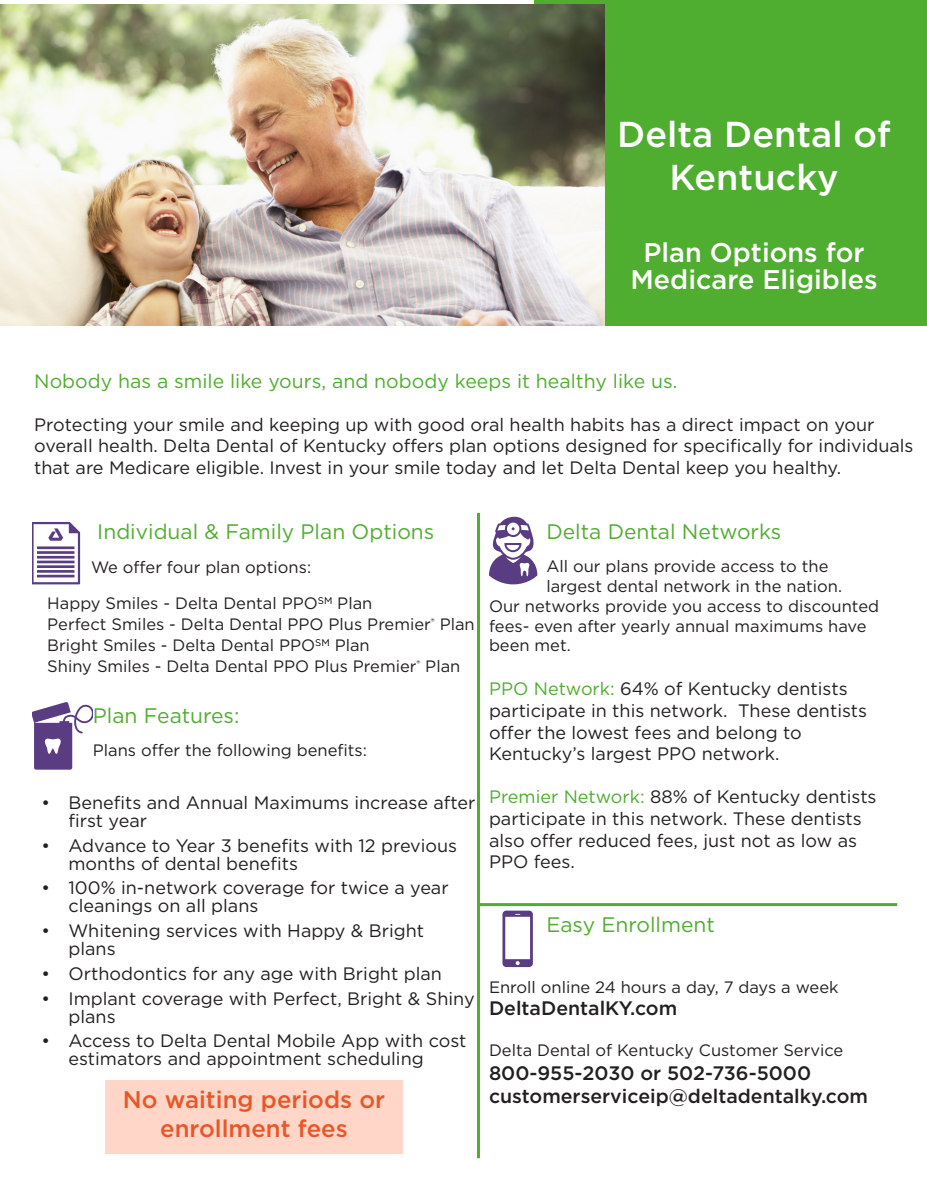
<style>
.page{position:relative;width:927px;height:1197px;background:#fff}
.page>*{position:absolute;margin:0;border:0;box-sizing:border-box;transform-origin:0 0}
.Light_Gray_Text_Box{font:500 36px/43.2px "Gotham";color:#fff;text-align:center}
.Light_Gray_Text_Box-2{font:500 27px/27px "Gotham";color:#fff;text-align:center}
.t1{font:500 24px/28.8px "Gotham";color:#e65829;text-align:center}
.t2{font:21px "Gotham";color:#4fad2f}
.t3{font:500 19.5px "Gotham";color:#231f20}
.t4{font:19.5px "Gotham";color:#4fad2f}
.t5{font:18px/21.6px "Gotham";color:#231f20}
.t6{font:16.5px "Gotham";color:#231f20}
.s1{color:#4fad2f}
</style>
<div class="page">
<div style="left:534px;top:0;width:393px;height:325px;background:#4fad2f"></div>
<img style="left:0;top:4px;width:604px;height:321px">
<hr style="left:477px;top:513px;width:3px;height:645px;background:#4fad2f">
<hr style="left:477px;top:903px;width:420px;height:3px;background:#4fad2f">
<div style="left:105px;top:1080px;width:297px;height:73px;background:#ffd6c7"></div>
<svg style="left:489px;top:517px;width:48px;height:67px"></svg>
<svg style="left:32px;top:522px;width:48px;height:62px"></svg>
<svg style="left:502px;top:910px;width:31px;height:57px"></svg>
<svg style="left:32px;top:702px;width:61px;height:67px"></svg>
<p class="Light_Gray_Text_Box" style="left:617px;top:112px;width:275px">Delta Dental of<br>Kentucky</p>
<p class="Light_Gray_Text_Box-2" style="left:630px;top:239px;width:248px">Plan Options for<br>Medicare Eligibles</p>
<p class="t4" style="left:34px;top:368px;width:645px">Nobody has a smile like yours, and nobody keeps it healthy like us.</p>
<p class="t5" style="left:34px;top:413px;width:880px">Protecting your smile and keeping up with good oral health habits has a direct impact on your overall health. Delta Dental of Kentucky offers plan options designed for specifically for individuals that are Medicare eligible. Invest in your smile today and let Delta Dental keep you healthy.</p>
<p class="t2" style="left:97px;top:518px;width:338px">Individual &amp; Family Plan Options</p>
<p class="t6" style="left:91px;top:557px;width:222px">We offer four plan options:</p>
<p class="t6" style="left:47px;top:593px;width:326px">Happy Smiles - Delta Dental PPO<sup>SM</sup> Plan</p>
<p class="t6" style="left:47px;top:614px;width:429px">Perfect Smiles - Delta Dental PPO Plus Premier<sup>®</sup> Plan</p>
<p class="t6" style="left:47px;top:635px;width:324px">Bright Smiles - Delta Dental PPO<sup>SM</sup> Plan</p>
<p class="t6" style="left:47px;top:656px;width:414px">Shiny Smiles - Delta Dental PPO Plus Premier<sup>®</sup> Plan</p>
<p class="t2" style="left:93px;top:702px;width:148px">Plan Features:</p>
<p class="t6" style="left:93px;top:739px;width:276px">Plans offer the following benefits:</p>
<p class="t5" style="left:68px;top:793px;width:408px;line-height:18px;text-indent:-27px">• Benefits and Annual Maximums increase after first year</p>
<p class="t5" style="left:68px;top:836px;width:390px;line-height:18px;text-indent:-27px">• Advance to Year 3 benefits with 12 previous months of dental benefits</p>
<p class="t5" style="left:68px;top:878px;width:382px;line-height:18px;text-indent:-27px">• 100% in-network coverage for twice a year cleanings on all plans</p>
<p class="t5" style="left:68px;top:921px;width:357px;line-height:18px;text-indent:-27px">• Whitening services with Happy &amp; Bright plans</p>
<p class="t5" style="left:41px;top:962px;width:402px">• Orthodontics for any age with Bright plan</p>
<p class="t5" style="left:68px;top:989px;width:407px;line-height:18px;text-indent:-27px">• Implant coverage with Perfect, Bright &amp; Shiny plans</p>
<p class="t5" style="left:68px;top:1031px;width:399px;line-height:18px;text-indent:-27px">• Access to Delta Dental Mobile App with cost estimators and appointment scheduling</p>
<p class="t1" style="left:123px;top:1085px;width:264px">No waiting periods or enrollment fees</p>
<p class="t2" style="left:546px;top:518px;width:236px">Delta Dental Networks</p>
<p class="t6" style="left:546px;top:555px;width:283px">All our plans provide access to the</p>
<p class="t6" style="left:546px;top:575px;width:297px">largest dental network in the nation.</p>
<p class="t6" style="left:489px;top:595px;width:391px">Our networks provide you access to discounted</p>
<p class="t6" style="left:489px;top:615px;width:379px">fees- even after yearly annual maximums have</p>
<p class="t6" style="left:489px;top:635px;width:83px">been met.</p>
<p class="t5" style="left:489px;top:678px;width:379px"><span class="s1">PPO Network:</span> 64% of Kentucky dentists participate in this network. These dentists offer the lowest fees and belong to Kentucky’s largest PPO network.</p>
<p class="t5" style="left:489px;top:786px;width:389px"><span class="s1">Premier Network:</span> 88% of Kentucky dentists participate in this network. These dentists also offer reduced fees, just not as low as PPO fees.</p>
<p class="t2" style="left:546px;top:911px;width:170px">Easy Enrollment</p>
<p class="t6" style="left:489px;top:976px;width:351px">Enroll online 24 hours a day, 7 days a week</p>
<p class="t3" style="left:489px;top:995px;width:190px">DeltaDentalKY.com</p>
<p class="t6" style="left:489px;top:1040px;width:356px">Delta Dental of Kentucky Customer Service</p>
<p class="t3" style="left:489px;top:1060px;width:324px">800-955-2030 or 502-736-5000</p>
<p class="t3" style="left:489px;top:1083px;width:380px">customerserviceip@deltadentalky.com</p>
</div>
